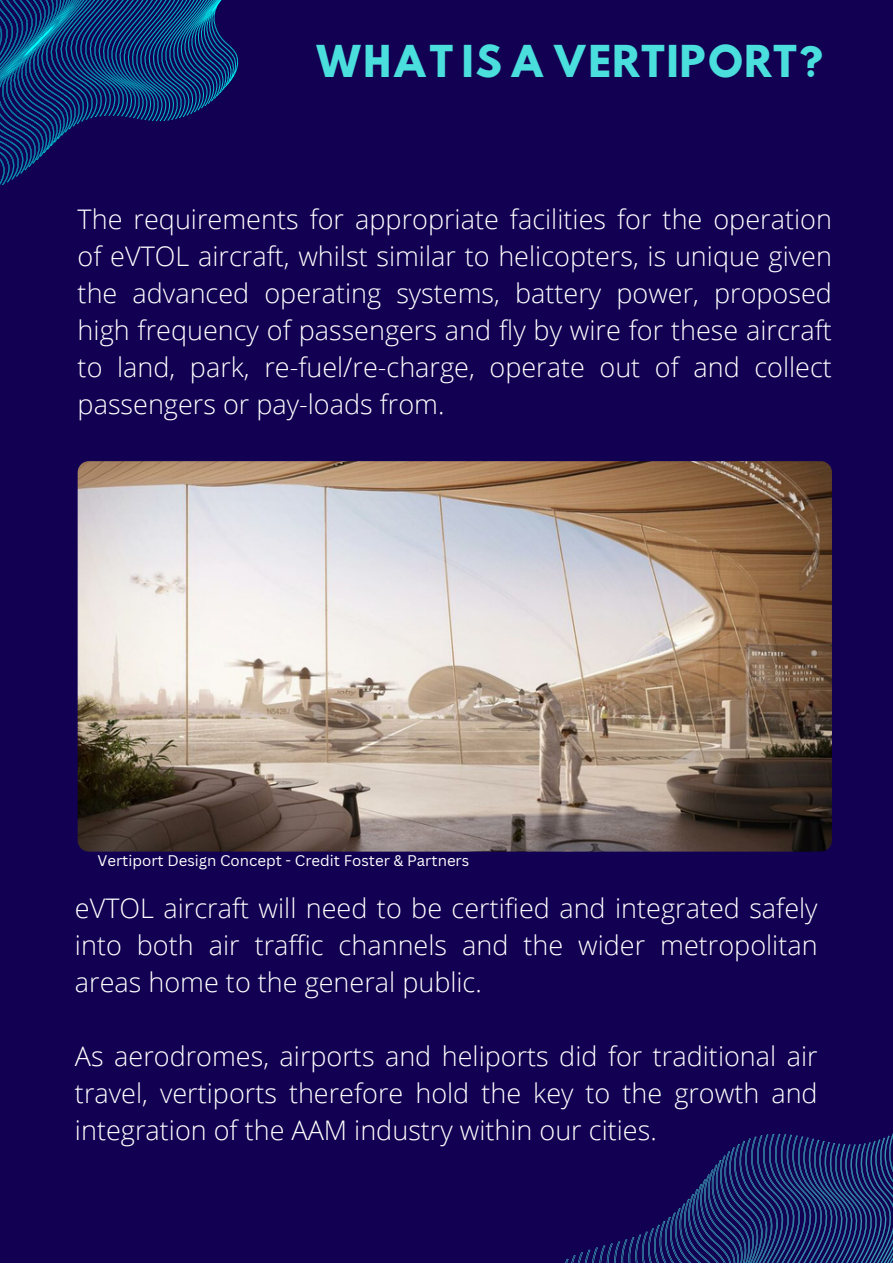
<style>
.page{position:relative;width:893px;height:1264px;background:#fff}
.page>*{position:absolute;margin:0;border:0;box-sizing:border-box;transform-origin:0 0}
.t1{font:39px "Hussar Bd";color:#4adedd}
.t2{font:300 27px/37px "Open Sans";color:#fff;text-align:justify}
.t3{font:15px "Canva Sans";color:#fff}
</style>
<div class="page">
<div style="left:0;top:0;width:892px;height:1262px;background:#120052"></div>
<svg style="left:565px;top:1133px;width:327px;height:129px"></svg>
<svg style="left:0;top:0;width:239px;height:185px"></svg>
<img style="left:78px;top:461px;width:753px;height:390px;border-radius:11px">
<p class="t1" style="left:314px;top:42px;width:511px">WHAT IS A VERTIPORT?</p>
<p class="t2" style="left:78px;top:200px;width:755px">The requirements for appropriate facilities for the operation of eVTOL aircraft, whilst similar to helicopters, is unique given the advanced operating systems, battery power, proposed high frequency of passengers and fly by wire for these aircraft to land, park, re-fuel/re-charge, operate out of and collect passengers or pay-loads from.</p>
<p class="t3" style="left:97px;top:849px;width:373px">Vertiport Design Concept - Credit Foster &amp; Partners</p>
<p class="t2" style="left:75px;top:888px;width:744px">eVTOL aircraft will need to be certified and integrated safely into both air traffic channels and the wider metropolitan areas home to the general public.</p>
<p class="t2" style="left:75px;top:1037px;width:744px">As aerodromes, airports and heliports did for traditional air travel, vertiports therefore hold the key to the growth and integration of the AAM industry within our cities.</p>
</div>
